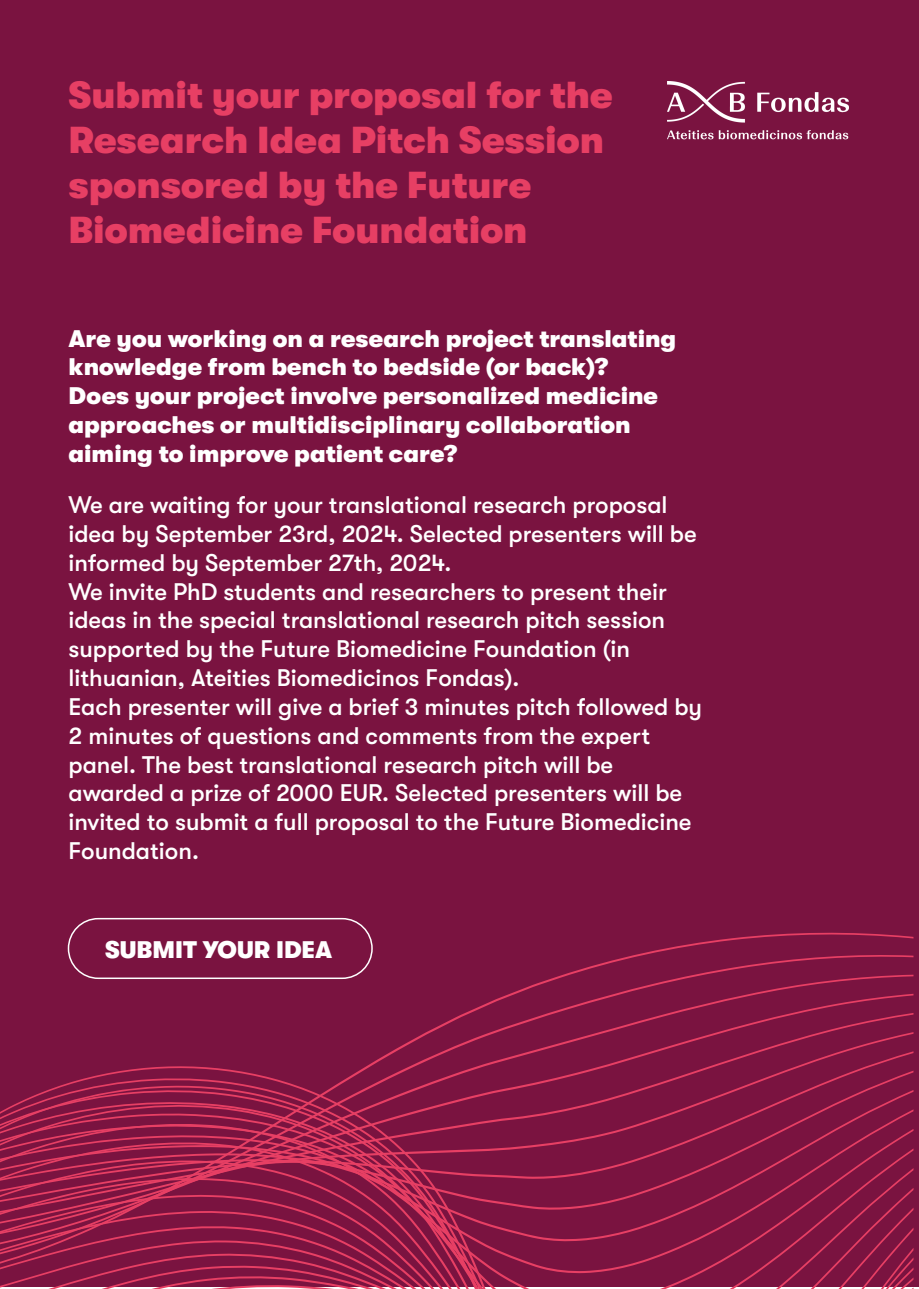
<style>
.page{position:relative;width:919px;height:1289px;background:#fff}
.page>*{position:absolute;margin:0;border:0;box-sizing:border-box;transform-origin:0 0}
.t1{font:900 37.5px/45px "GT Walsheim";color:#e73f64}
.t2{font:500 24px/28.8px "GT Walsheim";color:#fff}
.t3{font:900 24px/28.8px "GT Walsheim";color:#fff}
</style>
<div class="page">
<div style="left:0;top:0;width:918px;height:1286px;background:#7a1340"></div>
<div style="left:68px;top:917px;width:305px;height:62px;border:2px solid #fff;border-radius:30px"></div>
<svg style="left:0;top:1273px;width:913px;height:15px"></svg>
<svg style="left:0;top:1265px;width:913px;height:8px"></svg>
<svg style="left:0;top:931px;width:913px;height:334px"></svg>
<img style="left:667px;top:81px;width:181px;height:58px">
<h1 class="t1" style="left:68px;top:72px;width:545px">Submit your proposal for the<br>Research Idea Pitch Session sponsored by the Future<br>Biomedicine Foundation</h1>
<p class="t3" style="left:68px;top:324px;width:609px">Are you working on a research project translating knowledge from bench to bedside (or back)?<br>Does your project involve personalized medicine approaches or multidisciplinary collaboration aiming to improve patient care?</p>
<p class="t2" style="left:68px;top:490px;width:635px">We are waiting for your translational research proposal idea by September 23rd, 2024. Selected presenters will be informed by September 27th, 2024.<br>We invite PhD students and researchers to present their ideas in the special translational research pitch session supported by the Future Biomedicine Foundation (in lithuanian, Ateities Biomedicinos Fondas).<br>Each presenter will give a brief 3 minutes pitch followed by 2 minutes of questions and comments from the expert panel. The best translational research pitch will be awarded a prize of 2000 EUR. Selected presenters will be invited to submit a full proposal to the Future Biomedicine Foundation.</p>
<p class="t3" style="left:105px;top:935px;width:228px">SUBMIT YOUR IDEA</p>
</div>
